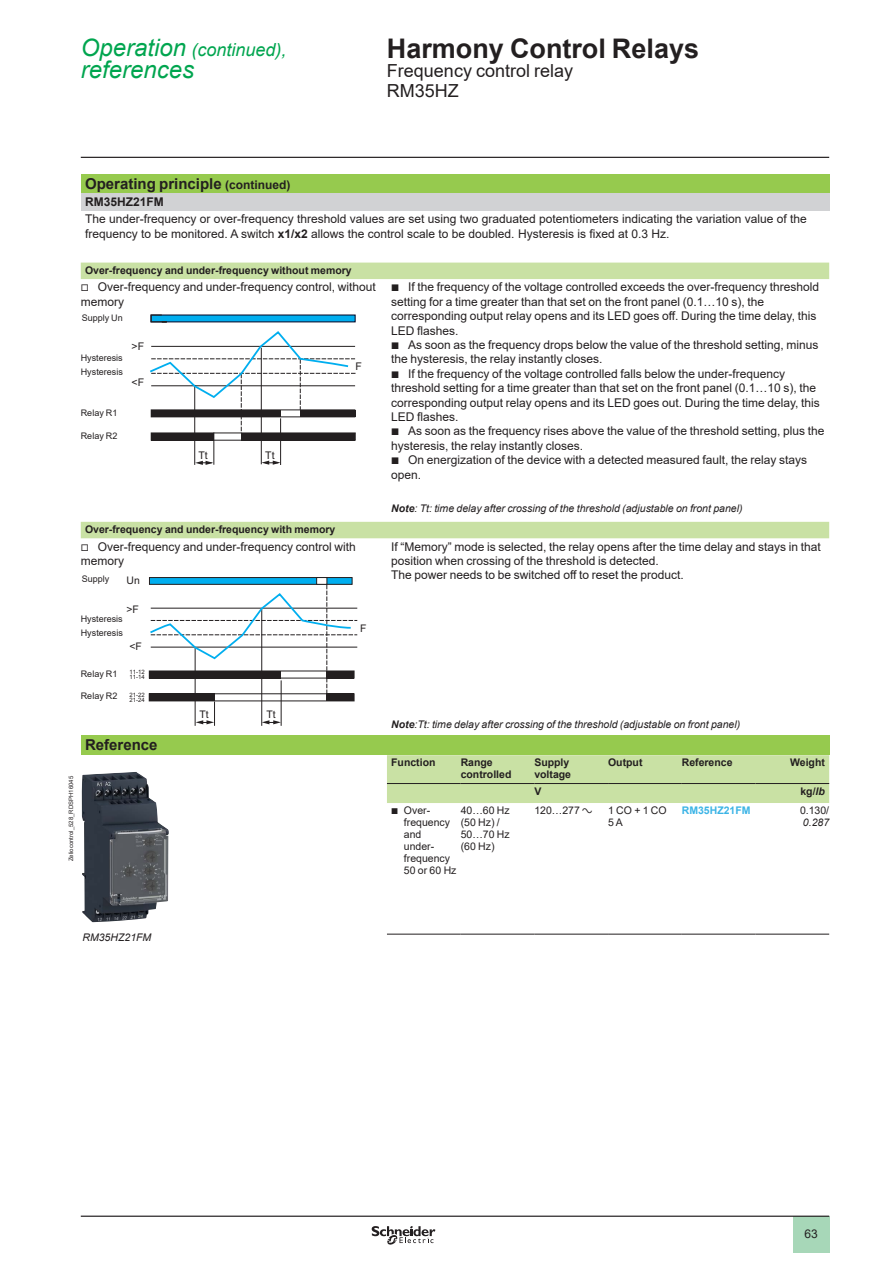
<style>
.page{position:relative;width:893px;height:1263px;background:#fff}
.page>*{position:absolute;margin:0;border:0;box-sizing:border-box;transform-origin:0 0}
.t1{font:700 27px "Arial";color:#231f20}
.t2{font:italic 24px "Arial";color:#00a54f}
.t3{font:18px/19.5px "Arial";color:#231f20}
.t4{font:italic 18px "Arial";color:#00a54f}
.t5{font:700 15px "Arial";color:#231f20}
.t6{font:12px/14.4px "Arial";color:#231f20}
.t7{font:700 12px "Arial";color:#231f20}
.t8{font:italic 10.5px "Arial";color:#231f20}
.t9{font:700 10.5px/12px "Arial";color:#231f20}
.t10{font:10.5px/12px "Arial";color:#231f20}
.t11{font:700 10.5px "Arial";color:#3cb4e6}
.t12{font:9px/13.5px "Arial";color:#231f20}
.t13{font:6px/5.6px "Arial";color:#231f20}
.s1{font-size:24px}
.s2{font-size:12px}
.s3{font-weight:700}
.s4{font-family:"Graph Schneider"}
.s5{font-style:italic}
</style>
<div class="page">
<hr style="left:81px;top:157px;width:748px;height:1px;background:#231f20">
<div style="left:793px;top:1217px;width:37px;height:36px;background:#a7d7b8"></div>
<hr style="left:81px;top:1215px;width:748px;height:2px;background:#231f20">
<svg style="left:372px;top:1226px;width:63px;height:19px"></svg>
<div style="left:81px;top:174px;width:748px;height:20px;background:#96ca4e"></div>
<div style="left:81px;top:194px;width:748px;height:17px;background:#d1d2d4"></div>
<svg style="left:81px;top:263px;width:748px;height:275px"></svg>
<div style="left:81px;top:736px;width:748px;height:19px;background:#96ca4e"></div>
<svg style="left:387px;top:755px;width:442px;height:179px"></svg>
<hr style="left:387px;top:934px;width:74px;height:1px;background:#231f20">
<hr style="left:461px;top:934px;width:73px;height:1px;background:#231f20">
<hr style="left:534px;top:934px;width:74px;height:1px;background:#231f20">
<hr style="left:608px;top:934px;width:74px;height:1px;background:#231f20">
<hr style="left:682px;top:934px;width:73px;height:1px;background:#231f20">
<hr style="left:755px;top:934px;width:74px;height:1px;background:#231f20">
<hr style="left:755px;top:783px;width:74px;height:1px;background:#231f20">
<hr style="left:682px;top:783px;width:73px;height:1px;background:#231f20">
<hr style="left:608px;top:783px;width:74px;height:1px;background:#231f20">
<hr style="left:534px;top:783px;width:74px;height:1px;background:#231f20">
<hr style="left:461px;top:783px;width:73px;height:1px;background:#231f20">
<hr style="left:387px;top:783px;width:74px;height:1px;background:#231f20">
<div style="left:128px;top:315px;width:237px;height:150px;background:#fff"></div>
<hr style="left:194px;top:385px;width:1px;height:80px;background:#231f20">
<hr style="left:214px;top:432px;width:1px;height:33px;background:#231f20">
<hr style="left:280px;top:418px;width:1px;height:47px;background:#231f20">
<hr style="left:261px;top:348px;width:1px;height:116px;background:#231f20">
<svg style="left:150px;top:331px;width:206px;height:110px"></svg>
<svg style="left:195px;top:461px;width:18px;height:4px"></svg>
<svg style="left:261px;top:461px;width:19px;height:4px"></svg>
<div style="left:151px;top:410px;width:129px;height:7px;background:#231f20"></div>
<div style="left:300px;top:410px;width:55px;height:7px;background:#231f20"></div>
<div style="left:151px;top:315px;width:204px;height:7px;background:#00aeef"></div>
<svg style="left:151px;top:315px;width:16px;height:7px"></svg>
<div style="left:81px;top:406px;width:68px;height:17px;background:#fff"></div>
<div style="left:81px;top:428px;width:67px;height:19px;background:#fff"></div>
<svg style="left:148px;top:585px;width:209px;height:140px"></svg>
<div style="left:149px;top:671px;width:132px;height:7px;background:#231f20"></div>
<hr style="left:281px;top:680px;width:1px;height:45px;background:#231f20">
<div style="left:149px;top:577px;width:203px;height:7px;background:#00aeef;border:1px solid #231f20"></div>
<div style="left:316px;top:577px;width:11px;height:7px;background:#fff;border:1px solid #231f20"></div>
<img style="left:82px;top:772px;width:87px;height:150px">
<h3 class="t4" style="left:81px;top:38px;width:207px"><span class="s1">Operation</span> (continued),</h3>
<h2 class="t2" style="left:81px;top:54px;width:115px">references</h2>
<h1 class="t1" style="left:387px;top:29px;width:314px">Harmony Control Relays</h1>
<h3 class="t3" style="left:387px;top:61px;width:188px">Frequency control relay<br>RM35HZ</h3>
<p class="t5" style="left:85px;top:173px;width:207px">Operating principle <span class="s2">(continued)</span></p>
<p class="t7" style="left:85px;top:193px;width:80px">RM35HZ21FM</p>
<p class="t6" style="left:85px;top:212px;width:723px">The under-frequency or over-frequency threshold values are set using two graduated potentiometers indicating the variation value of the frequency to be monitored. A switch <span class="s3">x1/x2</span> allows the control scale to be doubled. Hysteresis is fixed at 0.3 Hz.</p>
<p class="t9" style="left:85px;top:264px;width:268px">Over-frequency and under-frequency without memory</p>
<p class="t6" style="left:81px;top:280px;width:297px"><span class="s4">v</span> Over-frequency and under-frequency control, without memory</p>
<p class="t6" style="left:391px;top:280px;width:435px"><span class="s4">b</span> If the frequency of the voltage controlled exceeds the over-frequency threshold setting for a time greater than that set on the front panel (0.1…10 s), the corresponding output relay opens and its LED goes off. During the time delay, this LED flashes.<br><span class="s4">b</span> As soon as the frequency drops below the value of the threshold setting, minus the hysteresis, the relay instantly closes.<br><span class="s4">b</span> If the frequency of the voltage controlled falls below the under-frequency threshold setting for a time greater than that set on the front panel (0.1…10 s), the corresponding output relay opens and its LED goes out. During the time delay, this LED flashes.<br><span class="s4">b</span> As soon as the frequency rises above the value of the threshold setting, plus the hysteresis, the relay instantly closes.<br><span class="s4">b</span> On energization of the device with a detected measured fault, the relay stays open.</p>
<p class="t8" style="left:391px;top:501px;width:353px"><span class="s3">Note</span>: Tt: time delay after crossing of the threshold (adjustable on front panel)</p>
<p class="t12" style="left:82px;top:311px;width:43px">Supply Un</p>
<p class="t12" style="left:81px;top:351px;width:44px">Hysteresis<br>Hysteresis</p>
<p class="t12" style="left:81px;top:406px;width:38px">Relay R1</p>
<p class="t12" style="left:81px;top:429px;width:38px">Relay R2</p>
<p class="t10" style="left:132px;top:341px;width:14px">&gt;F</p>
<p class="t10" style="left:355px;top:360px;width:8px">F</p>
<p class="t10" style="left:132px;top:376px;width:14px">&lt;F</p>
<p class="t10" style="left:198px;top:449px;width:11px">Tt</p>
<p class="t10" style="left:265px;top:449px;width:11px">Tt</p>
<p class="t9" style="left:85px;top:523px;width:252px">Over-frequency and under-frequency with memory</p>
<p class="t6" style="left:81px;top:539px;width:277px"><span class="s4">v</span> Over-frequency and under-frequency control with memory</p>
<p class="t12" style="left:82px;top:572px;width:29px">Supply</p>
<p class="t12" style="left:81px;top:612px;width:44px">Hysteresis<br>Hysteresis</p>
<p class="t12" style="left:81px;top:667px;width:38px">Relay R1</p>
<p class="t12" style="left:81px;top:689px;width:38px">Relay R2</p>
<p class="t10" style="left:127px;top:575px;width:15px">Un</p>
<p class="t10" style="left:127px;top:603px;width:14px">&gt;F</p>
<p class="t10" style="left:129px;top:640px;width:14px">&lt;F</p>
<p class="t13" style="left:130px;top:669px;width:17px">11-12<br>11-14</p>
<p class="t13" style="left:130px;top:692px;width:17px">21-22<br>21-24</p>
<p class="t13" style="left:68px;top:861px;width:87px;rotate:-90deg">Zeliocontrol_528_RDSPH16045</p>
<p class="t5" style="left:85px;top:734px;width:74px">Reference</p>
<p class="t8" style="left:82px;top:930px;width:70px">RM35HZ21FM</p>
<p class="t10" style="left:200px;top:708px;width:11px">Tt</p>
<p class="t10" style="left:266px;top:708px;width:11px">Tt</p>
<p class="t10" style="left:360px;top:622px;width:8px">F</p>
<p class="t6" style="left:391px;top:539px;width:431px">If “Memory” mode is selected, the relay opens after the time delay and stays in that position when crossing of the threshold is detected.<br>The power needs to be switched off to reset the product.</p>
<p class="t8" style="left:391px;top:717px;width:350px"><span class="s3">Note</span>:Tt: time delay after crossing of the threshold (adjustable on front panel)</p>
<p class="t9" style="left:391px;top:757px;width:46px">Function</p>
<p class="t9" style="left:461px;top:757px;width:52px">Range controlled</p>
<p class="t9" style="left:534px;top:757px;width:38px">Supply voltage</p>
<p class="t9" style="left:608px;top:757px;width:36px">Output</p>
<p class="t9" style="left:682px;top:757px;width:52px">Reference</p>
<p class="t9" style="left:790px;top:757px;width:36px">Weight</p>
<p class="t9" style="left:534px;top:785px;width:9px">V</p>
<p class="t9" style="left:800px;top:785px;width:26px">kg/<span class="s5">lb</span></p>
<p class="t10" style="left:404px;top:804px;width:54px;text-indent:-13px"><span class="s4">b</span> Over&shy;frequency and<br>under&shy;frequency<br>50 or 60 Hz</p>
<p class="t10" style="left:461px;top:804px;width:51px">40…60 Hz (50 Hz) /<br>50…70 Hz (60 Hz)</p>
<p class="t10" style="left:534px;top:804px;width:60px">120…277 <span class="s4">a</span></p>
<p class="t10" style="left:608px;top:804px;width:60px">1 CO + 1 CO<br>5 A</p>
<p class="t11" style="left:682px;top:803px;width:70px">RM35HZ21FM</p>
<p class="t10" style="left:800px;top:804px;width:31px">0.130/</p>
<p class="t8" style="left:803px;top:816px;width:28px">0.287</p>
<p class="t6" style="left:804px;top:1226px;width:15px">63</p>
</div>
